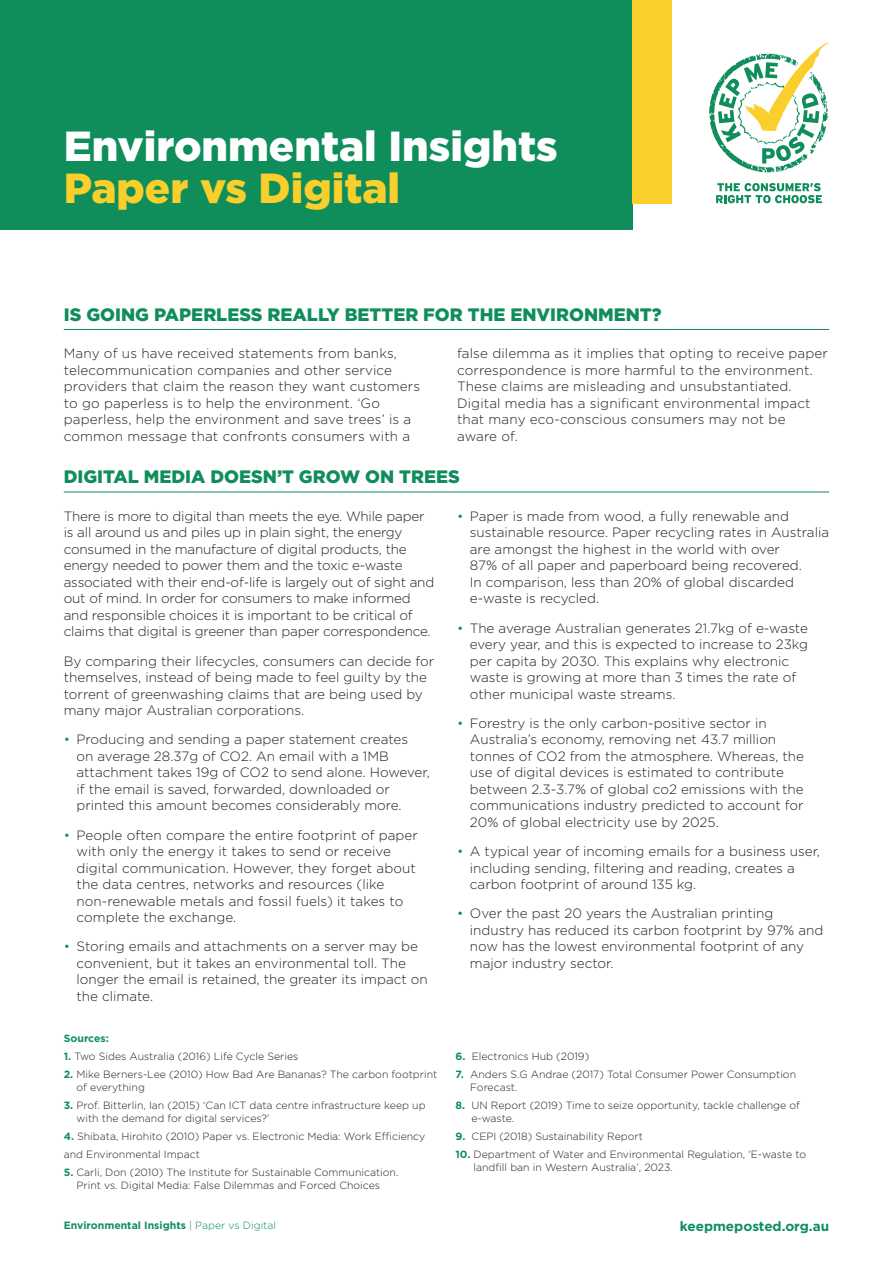
<style>
.page{position:relative;width:893px;height:1263px;background:#fff}
.page>*{position:absolute;margin:0;border:0;box-sizing:border-box;transform-origin:0 0}
.t1{font:900 42px "Gotham";color:#fff}
.t2{font:900 42px "Gotham";color:#facf2b}
.KMP_BodyHeading{font:900 18px "Gotham";color:#0f8e5c}
.KMP_Body{font:300 13.5px/16.5px "Gotham";color:#231f20}
.KMP_Body-2{font:700 13.5px "Gotham";color:#0f8e5c}
.KMP_Source{font:300 10.5px/13.5px "Gotham";color:#231f20}
.KMP_Source-2{font:700 10.5px "Gotham";color:#0f8e5c}
.s1{color:#0f8e5c}
.s2{font-weight:700;color:#0f8e5c}
.s3{font-weight:300}
</style>
<div class="page">
<div style="left:0;top:0;width:632px;height:229px;background:#0f8e5c"></div>
<svg style="left:716px;top:183px;width:106px;height:20px"></svg>
<svg style="left:709px;top:43px;width:120px;height:130px"></svg>
<hr style="left:64px;top:329px;width:765px;height:1px;background:#0f8e5c">
<hr style="left:64px;top:492px;width:765px;height:1px;background:#0f8e5c">
<div style="left:632px;top:0;width:40px;height:203px;background:#facf2b"></div>
<p class="t1" style="left:64px;top:117px;width:495px">Environmental Insights</p>
<p class="t2" style="left:64px;top:159px;width:338px">Paper vs Digital</p>
<p class="KMP_BodyHeading" style="left:64px;top:302px;width:599px">IS GOING PAPERLESS REALLY BETTER FOR THE ENVIRONMENT?</p>
<p class="KMP_Body" style="left:64px;top:345px;width:358px">Many of us have received statements from banks, telecommunication companies and other service providers that claim the reason they want customers to go paperless is to help the environment. ‘Go paperless, help the environment and save trees’ is a common message that confronts consumers with a</p>
<p class="KMP_Body" style="left:457px;top:345px;width:372px">false dilemma as it implies that opting to receive paper correspondence is more harmful to the environment.<br>These claims are misleading and unsubstantiated.<br>Digital media has a significant environmental impact that many eco-conscious consumers may not be aware of.</p>
<p class="KMP_BodyHeading" style="left:64px;top:464px;width:397px">DIGITAL MEDIA DOESN’T GROW ON TREES</p>
<p class="KMP_Body" style="left:64px;top:507px;width:372px">There is more to digital than meets the eye. While paper is all around us and piles up in plain sight, the energy consumed in the manufacture of digital products, the energy needed to power them and the toxic e-waste associated with their end-of-life is largely out of sight and out of mind. In order for consumers to make informed and responsible choices it is important to be critical of claims that digital is greener than paper correspondence.</p>
<p class="KMP_Body" style="left:64px;top:652px;width:372px">By comparing their lifecycles, consumers can decide for themselves, instead of being made to feel guilty by the torrent of greenwashing claims that are being used by many major Australian corporations.</p>
<p class="KMP_Body" style="left:77px;top:731px;width:355px;text-indent:-13px"><span class="s1">•</span> Producing and sending a paper statement creates<br>on average 28.37g of CO2. An email with a 1MB attachment takes 19g of CO2 to send alone. However, if the email is saved, forwarded, downloaded or printed this amount becomes considerably more.</p>
<p class="KMP_Body" style="left:77px;top:826px;width:343px;text-indent:-13px"><span class="s1">•</span> People often compare the entire footprint of paper with only the energy it takes to send or receive digital communication. However, they forget about the data centres, networks and resources (like non-renewable metals and fossil fuels) it takes to complete the exchange.</p>
<p class="KMP_Body" style="left:77px;top:938px;width:353px;text-indent:-13px"><span class="s1">•</span> Storing emails and attachments on a server may be convenient, but it takes an environmental toll. The longer the email is retained, the greater its impact on the climate.</p>
<p class="KMP_Body" style="left:470px;top:507px;width:361px;text-indent:-13px"><span class="s1">•</span> Paper is made from wood, a fully renewable and sustainable resource. Paper recycling rates in Australia are amongst the highest in the world with over<br>87% of all paper and paperboard being recovered.<br>In comparison, less than 20% of global discarded e-waste is recycled.</p>
<p class="KMP_Body" style="left:470px;top:619px;width:340px;text-indent:-13px"><span class="s1">•</span> The average Australian generates 21.7kg of e-waste every year, and this is expected to increase to 23kg per capita by 2030. This explains why electronic waste is growing at more than 3 times the rate of other municipal waste streams.</p>
<p class="KMP_Body" style="left:470px;top:714px;width:336px;text-indent:-13px"><span class="s1">•</span> Forestry is the only carbon-positive sector in Australia’s economy, removing net 43.7 million tonnes of CO2 from the atmosphere. Whereas, the use of digital devices is estimated to contribute between 2.3-3.7% of global co2 emissions with the communications industry predicted to account for 20% of global electricity use by 2025.</p>
<p class="KMP_Body" style="left:470px;top:843px;width:352px;text-indent:-13px"><span class="s1">•</span> A typical year of incoming emails for a business user, including sending, filtering and reading, creates a carbon footprint of around 135 kg.</p>
<p class="KMP_Body" style="left:470px;top:905px;width:355px;text-indent:-13px"><span class="s1">•</span> Over the past 20 years the Australian printing industry has reduced its carbon footprint by 97% and now has the lowest environmental footprint of any major industry sector.</p>
<p class="KMP_Source-2" style="left:64px;top:1031px;width:47px">Sources:</p>
<p class="KMP_Source" style="left:64px;top:1049px;width:236px"><span class="s2">1.</span> Two Sides Australia (2016) Life Cycle Series</p>
<p class="KMP_Source" style="left:76px;top:1067px;width:362px;text-indent:-13px"><span class="s2">2.</span> Mike Berners-Lee (2010) How Bad Are Bananas? The carbon footprint of everything</p>
<p class="KMP_Source" style="left:76px;top:1098px;width:351px;text-indent:-13px"><span class="s2">3.</span> Prof. Bitterlin, Ian (2015) ‘Can ICT data centre infrastructure keep up with the demand for digital services?’</p>
<p class="KMP_Source" style="left:64px;top:1129px;width:363px"><span class="s2">4.</span> Shibata, Hirohito (2010) Paper vs. Electronic Media: Work Efficiency</p>
<p class="KMP_Source" style="left:64px;top:1147px;width:138px">and Environmental Impact</p>
<p class="KMP_Source" style="left:64px;top:1165px;width:336px;text-align:center"><span class="s2">5.</span> Carli, Don (2010) The Institute for Sustainable Communication.<br>Print vs. Digital Media: False Dilemmas and Forced Choices</p>
<p class="KMP_Source-2" style="left:64px;top:1218px;width:214px">Environmental Insights <span class="s3">| Paper vs Digital</span></p>
<p class="KMP_Source" style="left:455px;top:1049px;width:135px"><span class="s2">6.</span> Electronics Hub (2019)</p>
<p class="KMP_Source" style="left:470px;top:1067px;width:327px;text-indent:-15px"><span class="s2">7.</span> Anders S.G Andrae (2017) Total Consumer Power Consumption<br>Forecast.</p>
<p class="KMP_Source" style="left:471px;top:1098px;width:330px;text-indent:-16px"><span class="s2">8.</span> UN Report (2019) Time to seize opportunity, tackle challenge of e-waste.</p>
<p class="KMP_Source" style="left:455px;top:1129px;width:189px"><span class="s2">9.</span> CEPI (2018) Sustainability Report</p>
<p class="KMP_Source" style="left:473px;top:1147px;width:334px;text-indent:-18px"><span class="s2">10.</span> Department of Water and Environmental Regulation, ‘E-waste to landfill ban in Western Australia’, 2023.</p>
<p class="KMP_Body-2" style="left:680px;top:1217px;width:151px">keepmeposted.org.au</p>
</div>
